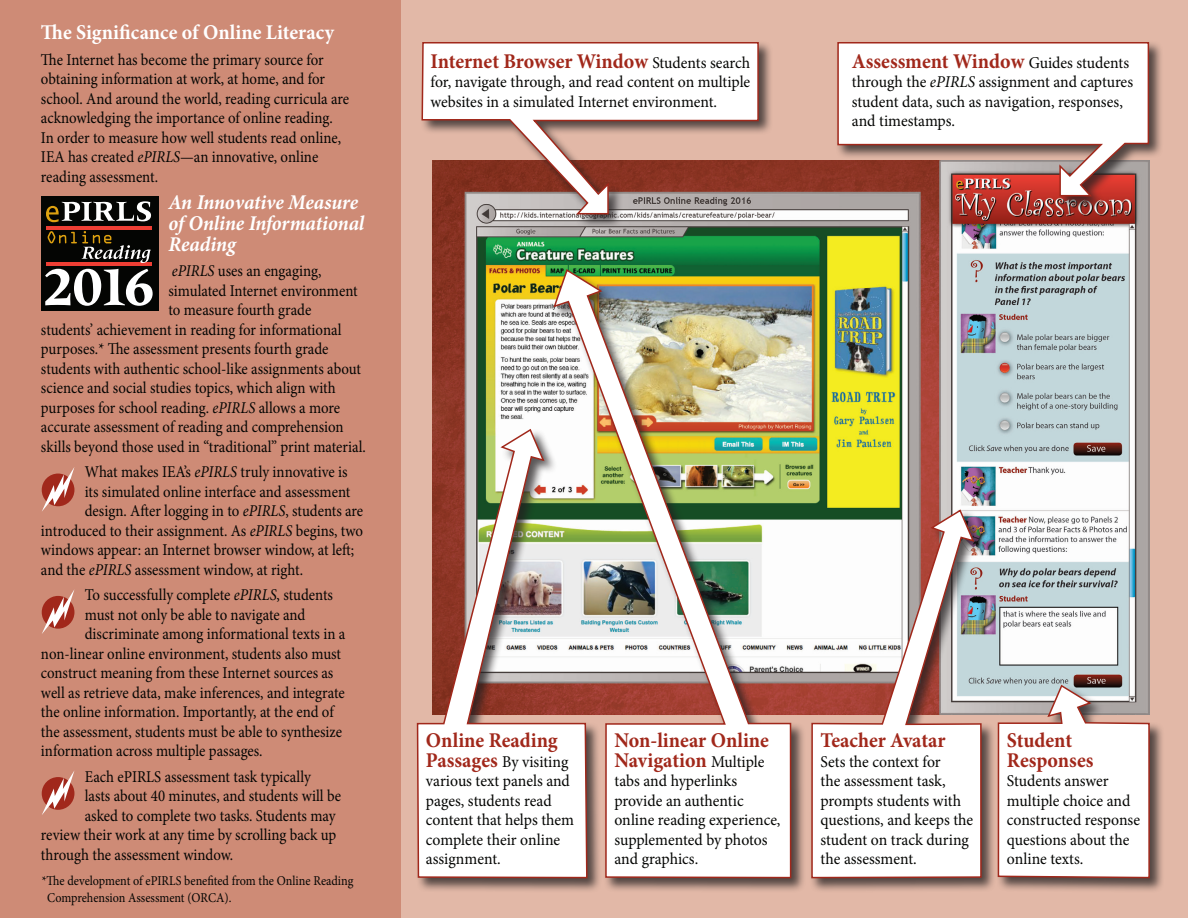
<style>
.page{position:relative;width:1188px;height:918px;background:#fff}
.page>*{position:absolute;margin:0;border:0;box-sizing:border-box;transform-origin:0 0}
.t1{font:700 21px/19.5px "Minion Pro";color:#a1281b;scale:.95 1}
.t2{font:italic 700 21px/21px "Minion Pro";letter-spacing:-.005em;color:#fff;scale:.95 1}
.t3{font:700 21px "Minion Pro";color:#fff;scale:.95 1}
.t4{font:16.5px/19.5px "Minion Pro";color:#040503;scale:.9 1}
.t5{font:16.5px/19.5px "Minion Pro";color:#040503;scale:.95 1}
.t6{font:13.5px/16.5px "Minion Pro";color:#040503;scale:.9 1}
.s1{font-style:italic}
.s2{font-weight:400;font-size:16.5px;color:#040503}
.s3{font-weight:700;font-size:21px;color:#a1281b}
</style>
<div class="page">
<div style="left:399px;top:0;width:789px;height:918px;background:#e2b8a7"></div>
<img style="left:432px;top:161px;width:717px;height:554px">
<div style="left:420px;top:40px;width:353px;height:189px;background:#231f20;opacity:.75"></div>
<svg style="left:421px;top:40px;width:339px;height:175px"></svg>
<div style="left:836px;top:40px;width:328px;height:171px;background:#231f20;opacity:.75"></div>
<svg style="left:837px;top:41px;width:313px;height:156px;background:#e0cac7"></svg>
<div style="left:415px;top:428px;width:187px;height:465px;background:#231f20;opacity:.75"></div>
<svg style="left:416px;top:428px;width:136px;height:451px;background:#ceb8b0"></svg>
<div style="left:810px;top:509px;width:186px;height:384px;background:#231f20;opacity:.75"></div>
<svg style="left:811px;top:508px;width:171px;height:371px;background:#e0d6d4"></svg>
<div style="left:996px;top:684px;width:168px;height:209px;background:#231f20;opacity:.75"></div>
<svg style="left:997px;top:684px;width:154px;height:195px;background:#eee8e7"></svg>
<div style="left:553px;top:268px;width:253px;height:625px;background:#231f20;opacity:.75"></div>
<img style="left:552px;top:268px;width:240px;height:611px">
<div style="left:0;top:0;width:400px;height:918px;background:#ce8b76"></div>
<div style="left:41px;top:196px;width:117px;height:115px;background:#040503"></div>
<svg style="left:45px;top:269px;width:108px;height:37px"></svg>
<svg style="left:46px;top:201px;width:105px;height:21px"></svg>
<hr style="left:46px;top:262px;width:106px;height:3px;background:#ee3e34">
<hr style="left:46px;top:226px;width:106px;height:3px;background:#ee3e34">
<svg style="left:48px;top:231px;width:103px;height:32px"></svg>
<svg style="left:42px;top:468px;width:32px;height:43px"></svg>
<svg style="left:42px;top:590px;width:32px;height:44px"></svg>
<svg style="left:42px;top:771px;width:32px;height:44px"></svg>
<p class="t3" style="left:41px;top:18px;width:310px">The Significance of Online Literacy</p>
<p class="t4" style="left:41px;top:50px;width:344px">The Internet has become the primary source for obtaining information at work, at home, and for school. And around the world, reading curricula are acknowledging the importance of online reading.<br>In order to measure how well students read online, IEA has created <span class="s1">ePIRLS</span>—an innovative, online reading assessment.</p>
<p class="t2" style="left:168px;top:191px;width:208px">An Innovative Measure of Online Informational<br>Reading</p>
<p class="t4" style="left:172px;top:261px;width:168px"><span class="s1">ePIRLS</span> uses an engaging,</p>
<p class="t4" style="left:168px;top:281px;width:212px">simulated Internet environment</p>
<p class="t4" style="left:168px;top:300px;width:160px">to measure fourth grade</p>
<p class="t4" style="left:41px;top:320px;width:335px">students’ achievement in reading for informational</p>
<p class="t4" style="left:41px;top:339px;width:321px">purposes.* The assessment presents fourth grade</p>
<p class="t4" style="left:41px;top:359px;width:357px">students with authentic school-like assignments about</p>
<p class="t4" style="left:41px;top:378px;width:329px">science and social studies topics, which align with</p>
<p class="t4" style="left:41px;top:398px;width:334px">purposes for school reading. <span class="s1">ePIRLS</span> allows a more</p>
<p class="t4" style="left:41px;top:417px;width:338px">accurate assessment of reading and comprehension</p>
<p class="t4" style="left:41px;top:437px;width:362px">skills beyond those used in “traditional” print material.</p>
<p class="t4" style="left:85px;top:462px;width:293px">What makes IEA’s <span class="s1">ePIRLS</span> truly innovative is</p>
<p class="t4" style="left:85px;top:482px;width:297px">its simulated online interface and assessment</p>
<p class="t4" style="left:41px;top:501px;width:360px;text-indent:44px">design. After logging in to <span class="s1">ePIRLS</span>, students are introduced to their assignment. As <span class="s1">ePIRLS</span> begins, two windows appear: an Internet browser window, at left; and the <span class="s1">ePIRLS</span> assessment window, at right.</p>
<p class="t4" style="left:85px;top:585px;width:277px">To successfully complete <span class="s1">ePIRLS</span>, students</p>
<p class="t4" style="left:85px;top:605px;width:247px">must not only be able to navigate and</p>
<p class="t4" style="left:41px;top:624px;width:340px;text-indent:44px">discriminate among informational texts in a non-linear online environment, students also must construct meaning from these Internet sources as well as retrieve data, make inferences, and integrate the online information. Importantly, at the end of the assessment, students must be able to synthesize information across multiple passages.</p>
<p class="t4" style="left:85px;top:767px;width:253px">Each ePIRLS assessment task typically</p>
<p class="t4" style="left:85px;top:786px;width:286px">lasts about 40 minutes, and students will be</p>
<p class="t4" style="left:85px;top:806px;width:280px">asked to complete two tasks. Students may</p>
<p class="t4" style="left:41px;top:825px;width:330px">review their work at any time by scrolling back up</p>
<p class="t4" style="left:41px;top:845px;width:215px">through the assessment window.</p>
<p class="t6" style="left:47px;top:873px;width:342px;text-indent:-6px">*The development of ePIRLS benefited from the Online Reading<br>Comprehension Assessment (ORCA).</p>
<p class="t1" style="left:431px;top:51px;width:338px">Internet Browser Window <span class="s2">Students search</span></p>
<p class="t5" style="left:431px;top:72px;width:338px">for, navigate through, and read content on multiple websites in a simulated Internet environment.</p>
<p class="t1" style="left:852px;top:51px;width:293px">Assessment Window <span class="s2">Guides students</span></p>
<p class="t5" style="left:852px;top:72px;width:297px">through the <span class="s1">ePIRLS</span> assignment and captures student data, such as navigation, responses, and timestamps.</p>
<p class="t1" style="left:426px;top:731px;width:140px">Online Reading</p>
<p class="t5" style="left:426px;top:752px;width:157px"><span class="s3">Passages</span> By visiting various text panels and pages, students read content that helps them complete their online assignment.</p>
<p class="t1" style="left:615px;top:731px;width:164px">Non-linear Online<br>Navigation <span class="s2">Multiple</span></p>
<p class="t5" style="left:615px;top:771px;width:176px">tabs and hyperlinks provide an authentic online reading experience, supplemented by photos and graphics.</p>
<p class="t1" style="left:821px;top:731px;width:133px">Teacher Avatar</p>
<p class="t5" style="left:821px;top:752px;width:162px">Sets the context for<br>the assessment task, prompts students with questions, and keeps the student on track during the assessment.</p>
<p class="t1" style="left:1007px;top:731px;width:93px">Student<br>Responses</p>
<p class="t5" style="left:1007px;top:771px;width:142px">Students answer multiple choice and constructed response questions about the online texts.</p>
</div>
